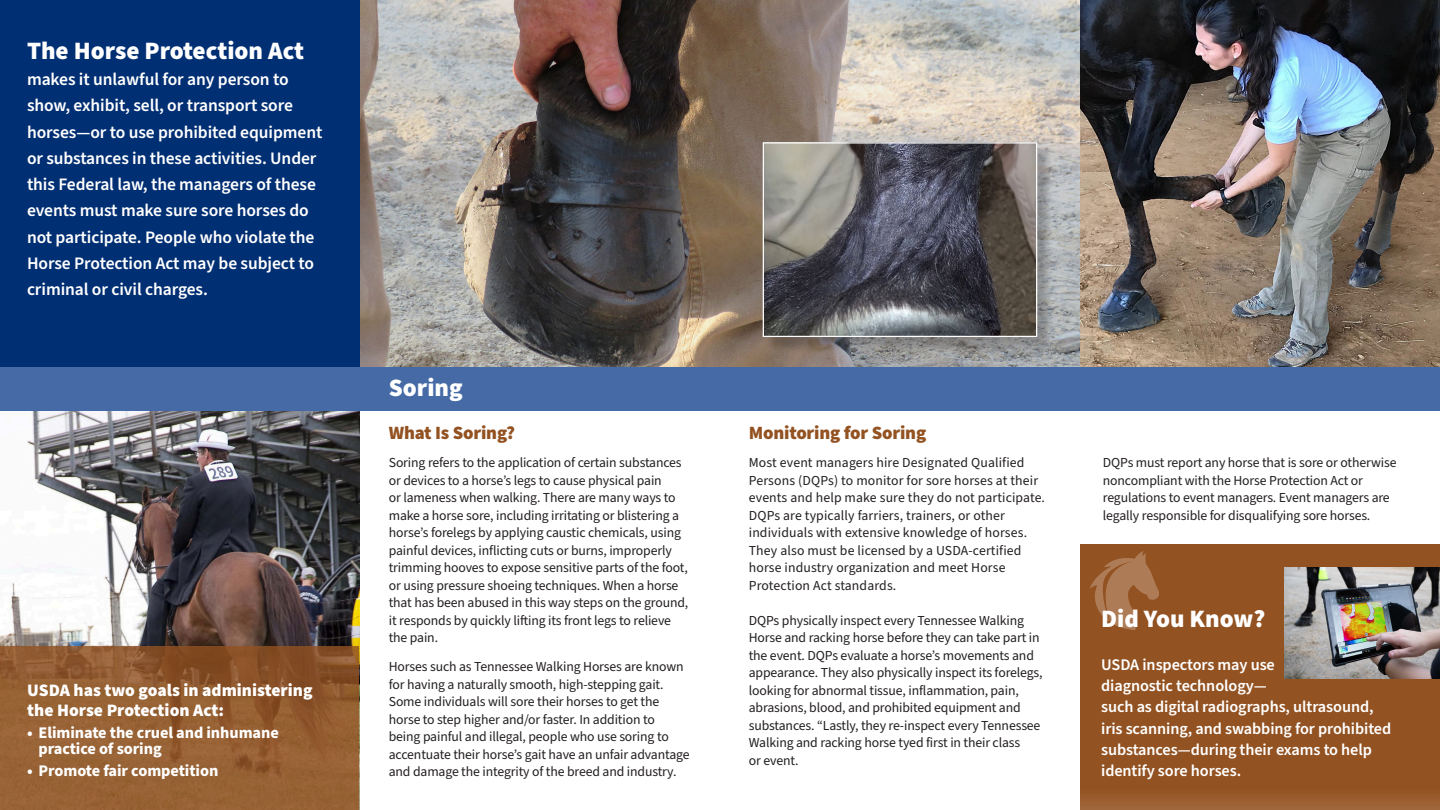
<style>
.page{position:relative;width:1440px;height:810px;background:#fff}
.page>*{position:absolute;margin:0;border:0;box-sizing:border-box;transform-origin:0 0}
.t1{font:900 25px "Source Sans Pro";color:#fff}
.t2{font:900 18.75px "Source Sans Pro";letter-spacing:-.01em;color:#935221}
.t3{font:600 17.5px/26.2px "Source Sans Pro";letter-spacing:-.005em;color:#fff}
.t4{font:900 17.5px/20px "Source Sans Pro";color:#fff}
.t5{font:600 16.25px/21.2px "Source Sans Pro";letter-spacing:-.005em;color:#fff}
.t6{font:700 16.25px/16.2px "Source Sans Pro";letter-spacing:-.005em;color:#fff}
.t7{font:13.75px/17.5px "Source Sans Pro";letter-spacing:-.01em;color:#231f20}
.t8{font:13.75px/17.5px "Source Sans Pro";letter-spacing:.01em;color:#231f20}
</style>
<div class="page">
<img style="left:0;top:411px;width:360px;height:399px">
<div style="left:0;top:0;width:360px;height:411px;background:#002f73"></div>
<img style="left:360px;top:0;width:720px;height:368px">
<img style="left:1080px;top:0;width:360px;height:368px">
<div style="left:765px;top:145px;width:289px;height:208px;background:#231f20;opacity:.3"></div>
<img style="left:765px;top:144px;width:270px;height:191px">
<div style="left:763px;top:142px;width:274px;height:195px;border:1px solid #fff"></div>
<div style="left:1081px;top:544px;width:359px;height:266px;background:#935221"></div>
<svg style="left:1090px;top:551px;width:69px;height:79px"></svg>
<svg style="left:0;top:646px;width:359px;height:164px;background:#925d31"></svg>
<img style="left:1285px;top:567px;width:155px;height:111px">
<div style="left:0;top:368px;width:1440px;height:43px;background:#456aa6"></div>
<h1 class="t1" style="left:27px;top:33px;width:279px">The Horse Protection Act</h1>
<h1 class="t3" style="left:27px;top:67px;width:297px">makes it unlawful for any person to show, exhibit, sell, or transport sore horses—or to use prohibited equipment or substances in these activities. Under this Federal law, the managers of these events must make sure sore horses do not participate. People who violate the Horse Protection Act may be subject to criminal or civil charges.</h1>
<h1 class="t4" style="left:27px;top:681px;width:287px">USDA has two goals in administering the Horse Protection Act:</h1>
<p class="t6" style="left:39px;top:725px;width:242px;text-indent:-11px">• Eliminate the cruel and inhumane practice of soring</p>
<p class="t6" style="left:27px;top:763px;width:193px">• Promote fair competition</p>
<h1 class="t1" style="left:389px;top:371px;width:75px">Soring</h1>
<p class="t2" style="left:389px;top:419px;width:128px">What Is Soring?</p>
<p class="t7" style="left:389px;top:455px;width:301px">Soring refers to the application of certain substances or devices to a horse’s legs to cause physical pain<br>or lameness when walking. There are many ways to make a horse sore, including irritating or blistering a horse’s forelegs by applying caustic chemicals, using painful devices, inflicting cuts or burns, improperly trimming hooves to expose sensitive parts of the foot, or using pressure shoeing techniques. When a horse that has been abused in this way steps on the ground, it responds by quickly lifting its front legs to relieve the pain.</p>
<p class="t7" style="left:389px;top:658px;width:302px">Horses such as Tennessee Walking Horses are known for having a naturally smooth, high-stepping gait.<br>Some individuals will sore their horses to get the horse to step higher and/or faster. In addition to being painful and illegal, people who use soring to accentuate their horse’s gait have an unfair advantage and damage the integrity of the breed and industry.</p>
<p class="t2" style="left:749px;top:419px;width:179px">Monitoring for Soring</p>
<p class="t8" style="left:749px;top:455px;width:298px">Most event managers hire Designated Qualified Persons (DQPs) to monitor for sore horses at their events and help make sure they do not participate.<br>DQPs are typically farriers, trainers, or other individuals with extensive knowledge of horses.<br>They also must be licensed by a USDA-certified horse industry organization and meet Horse Protection Act standards.</p>
<p class="t7" style="left:749px;top:612px;width:295px">DQPs physically inspect every Tennessee Walking Horse and racking horse before they can take part in the event. DQPs evaluate a horse’s movements and appearance. They also physically inspect its forelegs, looking for abnormal tissue, inflammation, pain, abrasions, blood, and prohibited equipment and substances. “Lastly, they re-inspect every Tennessee Walking and racking horse tyed first in their class<br>or event.</p>
<p class="t7" style="left:1103px;top:454px;width:295px">DQPs must report any horse that is sore or otherwise noncompliant with the Horse Protection Act or regulations to event managers. Event managers are legally responsible for disqualifying sore horses.</p>
<h1 class="t1" style="left:1101px;top:602px;width:166px">Did You Know?</h1>
<h1 class="t5" style="left:1101px;top:654px;width:292px">USDA inspectors may use<br>diagnostic technology—<br>such as digital radiographs, ultrasound, iris scanning, and swabbing for prohibited substances—during their exams to help identify sore horses.</h1>
</div>
